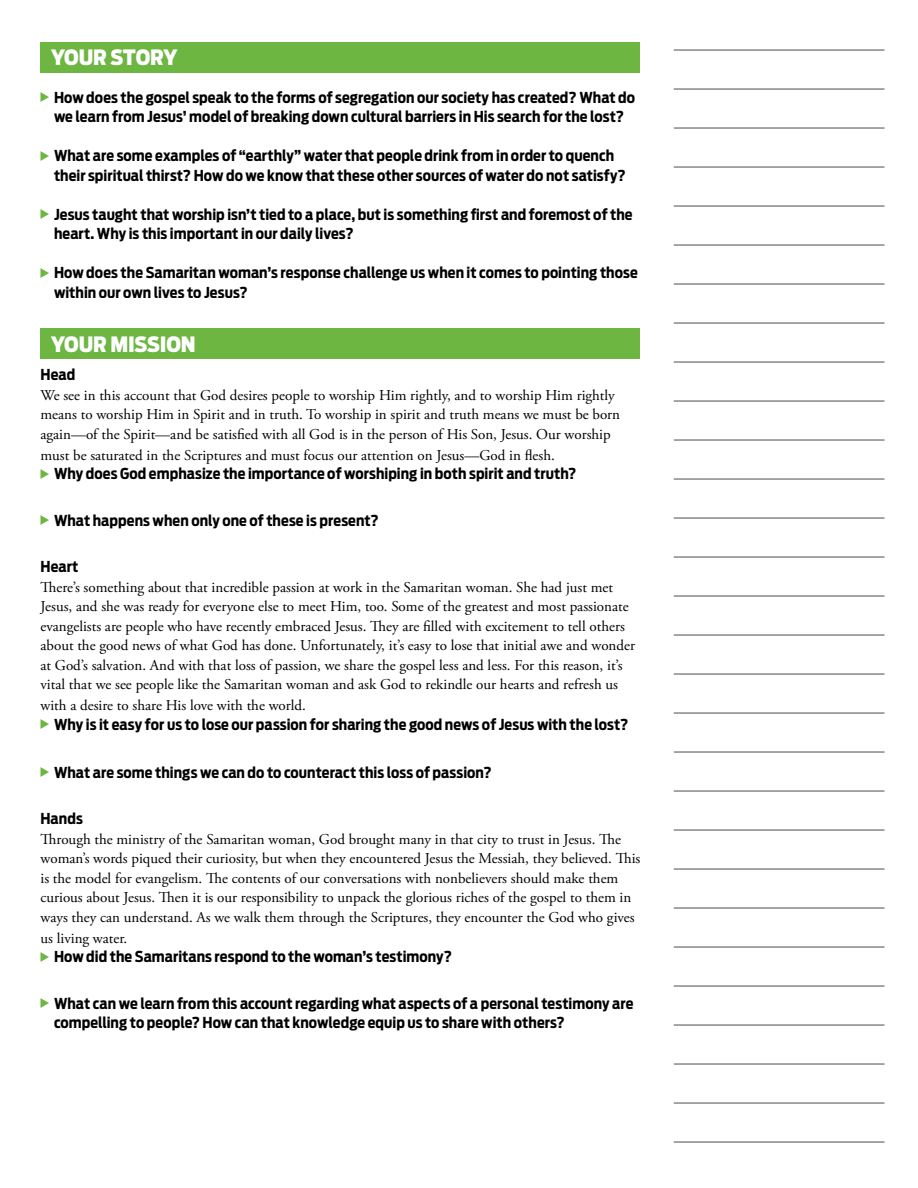
<style>
.page{position:relative;width:918px;height:1188px;background:#fff}
.page>*{position:absolute;margin:0;border:0;box-sizing:border-box;transform-origin:0 0}
.t1{font:900 21px "Antenna Cond";letter-spacing:-.01em;color:#fff}
.t2{font:15px/19.5px "Adobe Garamond Pro";color:#000}
.t3{font:700 15px/19.5px "Antenna Cond";letter-spacing:.005em;color:#000}
</style>
<div class="page">
<div style="left:40px;top:42px;width:600px;height:30px;background:#6cb641"></div>
<div style="left:40px;top:328px;width:600px;height:31px;background:#6cb641"></div>
<hr style="left:674px;top:50px;width:211px;height:1px;background:#4d4d4f">
<hr style="left:674px;top:89px;width:211px;height:1px;background:#4d4d4f">
<hr style="left:674px;top:128px;width:211px;height:1px;background:#4d4d4f">
<hr style="left:674px;top:167px;width:211px;height:1px;background:#4d4d4f">
<hr style="left:674px;top:206px;width:211px;height:1px;background:#4d4d4f">
<hr style="left:674px;top:245px;width:211px;height:1px;background:#4d4d4f">
<hr style="left:674px;top:284px;width:211px;height:1px;background:#4d4d4f">
<hr style="left:674px;top:323px;width:211px;height:1px;background:#4d4d4f">
<hr style="left:674px;top:362px;width:211px;height:1px;background:#4d4d4f">
<hr style="left:674px;top:401px;width:211px;height:1px;background:#4d4d4f">
<hr style="left:674px;top:440px;width:211px;height:1px;background:#4d4d4f">
<hr style="left:674px;top:479px;width:211px;height:1px;background:#4d4d4f">
<hr style="left:674px;top:518px;width:211px;height:1px;background:#4d4d4f">
<hr style="left:674px;top:557px;width:211px;height:1px;background:#4d4d4f">
<hr style="left:674px;top:596px;width:211px;height:1px;background:#4d4d4f">
<hr style="left:674px;top:635px;width:211px;height:1px;background:#4d4d4f">
<hr style="left:674px;top:674px;width:211px;height:1px;background:#4d4d4f">
<hr style="left:674px;top:713px;width:211px;height:1px;background:#4d4d4f">
<hr style="left:674px;top:752px;width:211px;height:1px;background:#4d4d4f">
<hr style="left:674px;top:791px;width:211px;height:1px;background:#4d4d4f">
<hr style="left:674px;top:830px;width:211px;height:1px;background:#4d4d4f">
<hr style="left:674px;top:869px;width:211px;height:1px;background:#4d4d4f">
<hr style="left:674px;top:908px;width:211px;height:1px;background:#4d4d4f">
<hr style="left:674px;top:947px;width:211px;height:1px;background:#4d4d4f">
<hr style="left:674px;top:986px;width:211px;height:1px;background:#4d4d4f">
<hr style="left:674px;top:1025px;width:211px;height:1px;background:#4d4d4f">
<hr style="left:674px;top:1064px;width:211px;height:1px;background:#4d4d4f">
<hr style="left:674px;top:1103px;width:211px;height:1px;background:#4d4d4f">
<hr style="left:674px;top:1142px;width:211px;height:1px;background:#4d4d4f">
<h1 class="t1" style="left:51px;top:44px;width:128px">YOUR STORY</h1>
<p class="t3" style="left:54px;top:87px;width:583px">How does the gospel speak to the forms of segregation our society has created? What do we learn from Jesus’ model of breaking down cultural barriers in His search for the lost?</p>
<p class="t3" style="left:54px;top:146px;width:573px">What are some examples of “earthly” water that people drink from in order to quench their spiritual thirst? How do we know that these other sources of water do not satisfy?</p>
<p class="t3" style="left:54px;top:204px;width:580px">Jesus taught that worship isn’t tied to a place, but is something first and foremost of the heart. Why is this important in our daily lives?</p>
<p class="t3" style="left:54px;top:263px;width:585px">How does the Samaritan woman’s response challenge us when it comes to pointing those within our own lives to Jesus?</p>
<h1 class="t1" style="left:51px;top:332px;width:146px">YOUR MISSION</h1>
<p class="t3" style="left:40px;top:365px;width:36px">Head</p>
<p class="t2" style="left:40px;top:386px;width:581px">We see in this account that God desires people to worship Him rightly, and to worship Him rightly means to worship Him in Spirit and in truth. To worship in spirit and truth means we must be born again—of the Spirit—and be satisfied with all God is in the person of His Son, Jesus. Our worship</p>
<p class="t2" style="left:40px;top:446px;width:516px">must be saturated in the Scriptures and must focus our attention on Jesus—God in flesh.</p>
<p class="t3" style="left:54px;top:464px;width:524px">Why does God emphasize the importance of worshiping in both spirit and truth?</p>
<p class="t3" style="left:54px;top:511px;width:326px">What happens when only one of these is present?</p>
<p class="t3" style="left:40px;top:557px;width:39px">Heart</p>
<p class="t2" style="left:40px;top:578px;width:596px">There’s something about that incredible passion at work in the Samaritan woman. She had just met Jesus, and she was ready for everyone else to meet Him, too. Some of the greatest and most passionate evangelists are people who have recently embraced Jesus. They are filled with excitement to tell others about the good news of what God has done. Unfortunately, it’s easy to lose that initial awe and wonder at God’s salvation. And with that loss of passion, we share the gospel less and less. For this reason, it’s vital that we see people like the Samaritan woman and ask God to rekindle our hearts and refresh us</p>
<p class="t2" style="left:40px;top:696px;width:267px">with a desire to share His love with the world.</p>
<p class="t3" style="left:54px;top:715px;width:576px">Why is it easy for us to lose our passion for sharing the good news of Jesus with the lost?</p>
<p class="t3" style="left:54px;top:763px;width:439px">What are some things we can do to counteract this loss of passion?</p>
<p class="t3" style="left:40px;top:809px;width:44px">Hands</p>
<p class="t2" style="left:40px;top:830px;width:601px">Through the ministry of the Samaritan woman, God brought many in that city to trust in Jesus. The woman’s words piqued their curiosity, but when they encountered Jesus the Messiah, they believed. This is the model for evangelism. The contents of our conversations with nonbelievers should make them curious about Jesus. Then it is our responsibility to unpack the glorious riches of the gospel to them in ways they can understand. As we walk them through the Scriptures, they encounter the God who gives</p>
<p class="t2" style="left:40px;top:929px;width:88px">us living water.</p>
<p class="t3" style="left:54px;top:947px;width:399px">How did the Samaritans respond to the woman’s testimony?</p>
<p class="t3" style="left:54px;top:994px;width:581px">What can we learn from this account regarding what aspects of a personal testimony are compelling to people? How can that knowledge equip us to share with others?</p>
</div>
